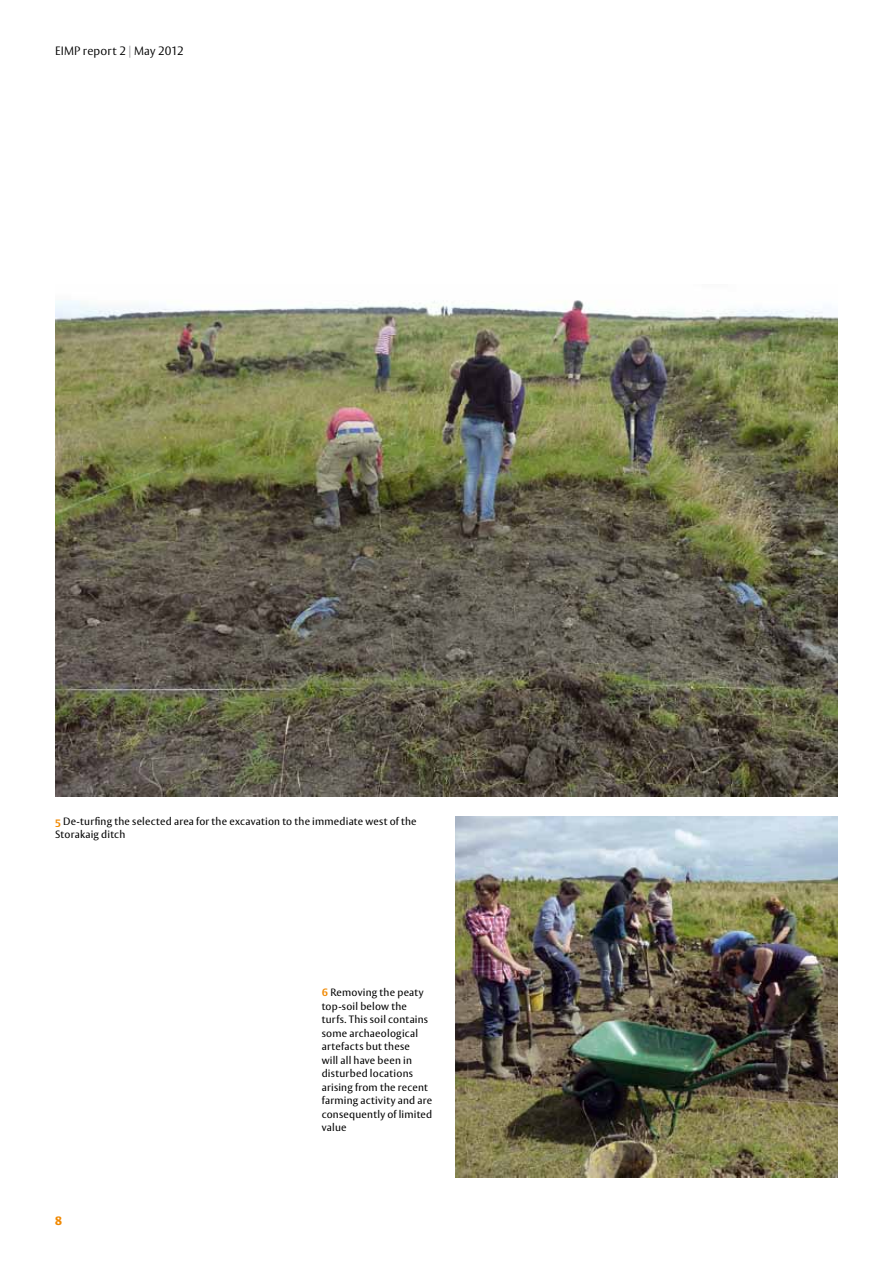
<style>
.page{position:relative;width:893px;height:1263px;background:#fff}
.page>*{position:absolute;margin:0;border:0;box-sizing:border-box;transform-origin:0 0}
.t1{font:12px "Rdg Vesta";letter-spacing:.015em;color:#000}
.t2{font:700 12px "Rdg Vesta 3";color:#f08800}
.t3{font:10.5px/13.5px "Rdg Vesta 2";letter-spacing:.02em;color:#000}
.s1{color:#98989c}
.s2{font-family:"Rdg Vesta";font-weight:700;color:#f08800}
</style>
<div class="page">
<img style="left:55px;top:300px;width:783px;height:497px">
<img style="left:455px;top:816px;width:383px;height:362px">
<p class="t1" style="left:55px;top:44px;width:130px">EIMP report 2 <span class="s1">|</span> May 2012</p>
<p class="t3" style="left:55px;top:815px;width:363px"><span class="s2">5</span> De-turfing the selected area for the excavation to the immediate west of the<br>Storakaig ditch</p>
<p class="t2" style="left:55px;top:1214px;width:8px">8</p>
<p class="t3" style="left:322px;top:986px;width:112px"><span class="s2">6</span> Removing the peaty top-soil below the turfs. This soil contains some archaeological artefacts but these<br>will all have been in disturbed locations arising from the recent farming activity and are consequently of limited value</p>
</div>
